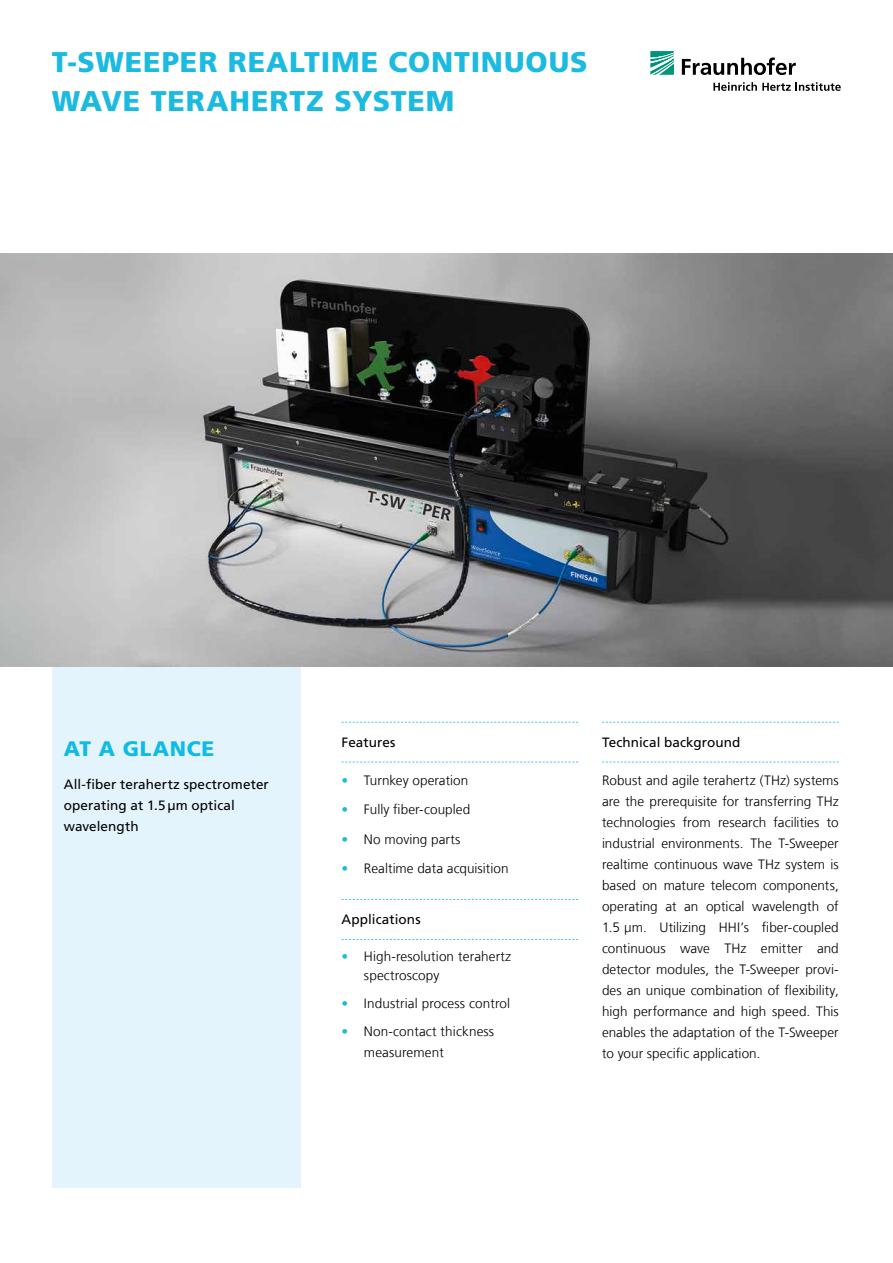
<style>
.page{position:relative;width:893px;height:1263px;background:#fff}
.page>*{position:absolute;margin:0;border:0;box-sizing:border-box;transform-origin:0 0}
.t1{font:900 28.5px/39px "Frutiger LT Com";letter-spacing:.03em;color:#1bbae0}
.t2{font:900 21px "Frutiger LT Com";letter-spacing:.03em;color:#10bae7}
.t3{font:300 13.5px/21px "Frutiger LT Com";letter-spacing:.005em;color:#000;text-align:right}
.t4{font:13.5px/21px "Frutiger LT Com";letter-spacing:.01em;color:#000}
.t5{font:300 13.5px "Frutiger LT Com";color:#1bbae0}
</style>
<div class="page">
<div style="left:52px;top:265px;width:249px;height:923px;background:#e4f4fc"></div>
<img style="left:0;top:254px;width:893px;height:412px">
<svg style="left:602px;top:722px;width:237px;height:1px"></svg>
<svg style="left:602px;top:762px;width:237px;height:1px"></svg>
<svg style="left:341px;top:722px;width:237px;height:1px"></svg>
<svg style="left:341px;top:762px;width:237px;height:1px"></svg>
<svg style="left:341px;top:899px;width:237px;height:1px"></svg>
<svg style="left:341px;top:939px;width:237px;height:1px"></svg>
<svg style="left:650px;top:51px;width:24px;height:24px"></svg>
<svg style="left:682px;top:57px;width:114px;height:18px"></svg>
<svg style="left:713px;top:82px;width:128px;height:9px"></svg>
<h1 class="t1" style="left:52px;top:43px;width:537px">-T SWEEPER REALTIME CONTINUOUS<br>WAVE TERAHERTZ SYSTEM</h1>
<h2 class="t2" style="left:64px;top:736px;width:152px">AT A GLANCE</h2>
<p class="t4" style="left:64px;top:774px;width:207px">All f i- ber terahertz spectrometer operating at 1.5µm optical wavelength</p>
<p class="t4" style="left:341px;top:732px;width:56px">Features</p>
<p class="t3" style="left:364px;top:770px;width:106px">Turnkey operation</p>
<p class="t5" style="left:341px;top:772px;width:8px">•</p>
<p class="t5" style="left:341px;top:802px;width:8px">•</p>
<p class="t3" style="left:364px;top:799px;width:108px">Fully fiber-coupled</p>
<p class="t5" style="left:341px;top:831px;width:8px">•</p>
<p class="t3" style="left:364px;top:829px;width:98px">No moving parts</p>
<p class="t5" style="left:341px;top:861px;width:8px">•</p>
<p class="t3" style="left:364px;top:858px;width:146px">Realtime data acquisition</p>
<p class="t4" style="left:341px;top:909px;width:81px">Applications</p>
<p class="t3" style="left:364px;top:945px;width:149px">High-resolution terahertz</p>
<p class="t5" style="left:341px;top:948px;width:8px">•</p>
<p class="t5" style="left:341px;top:995px;width:8px">•</p>
<p class="t5" style="left:341px;top:1023px;width:8px">•</p>
<p class="t3" style="left:364px;top:961px;width:148px;line-height:28px;text-align:left">spectroscopy<br>Industrial process control</p>
<p class="t3" style="left:364px;top:1021px;width:132px">Non-contact thickness</p>
<p class="t3" style="left:364px;top:1042px;width:81px">measurement</p>
<p class="t4" style="left:602px;top:732px;width:140px">Technical background</p>
<p class="t3" style="left:602px;top:770px;width:238px">Robust and agile terahertz (THz) systems are the prerequisite for transferring THz to</p>
<p class="t3" style="left:683px;top:812px;width:29px">from</p>
<p class="t3" style="left:774px;top:812px;width:47px">facilities</p>
<p class="t3" style="left:602px;top:812px;width:75px">technologies</p>
<p class="t3" style="left:718px;top:812px;width:50px">research</p>
<p class="t3" style="left:602px;top:833px;width:54px">industrial</p>
<p class="t3" style="left:602px;top:854px;width:238px">realtime continuous wave THz system is</p>
<p class="t3" style="left:763px;top:875px;width:77px">components,</p>
<p class="t3" style="left:750px;top:833px;width:23px">The</p>
<p class="t3" style="left:661px;top:833px;width:84px">environments.</p>
<p class="t3" style="left:778px;top:833px;width:62px">-T Sweeper</p>
<p class="t3" style="left:602px;top:875px;width:36px">based</p>
<p class="t3" style="left:711px;top:875px;width:47px">telecom</p>
<p class="t3" style="left:664px;top:875px;width:43px">mature</p>
<p class="t3" style="left:642px;top:875px;width:17px">on</p>
<p class="t3" style="left:602px;top:896px;width:57px">operating</p>
<p class="t3" style="left:665px;top:896px;width:13px">at</p>
<p class="t3" style="left:684px;top:896px;width:16px">an</p>
<p class="t3" style="left:706px;top:896px;width:40px">optical</p>
<p class="t3" style="left:752px;top:896px;width:68px">wavelength</p>
<p class="t3" style="left:827px;top:896px;width:13px">of</p>
<p class="t3" style="left:602px;top:917px;width:46px">1.5 µm.</p>
<p class="t3" style="left:659px;top:917px;width:48px">Utilizing</p>
<p class="t3" style="left:719px;top:917px;width:32px">HHI s’</p>
<p class="t3" style="left:762px;top:917px;width:78px">fiber-coupled</p>
<p class="t3" style="left:817px;top:938px;width:23px">and</p>
<p class="t3" style="left:602px;top:938px;width:65px">continuous</p>
<p class="t3" style="left:602px;top:980px;width:238px">des an unique combination of flexibility,</p>
<p class="t3" style="left:761px;top:938px;width:43px">emitter</p>
<p class="t3" style="left:724px;top:938px;width:23px">THz</p>
<p class="t3" style="left:680px;top:938px;width:31px">wave</p>
<p class="t3" style="left:602px;top:959px;width:238px">detector modules, the -T Sweeper provi-</p>
<p class="t3" style="left:602px;top:1001px;width:238px;text-align:justify">high performance and high speed. This enables the adaptation of the -T Sweeper to your specific application.</p>
</div>
